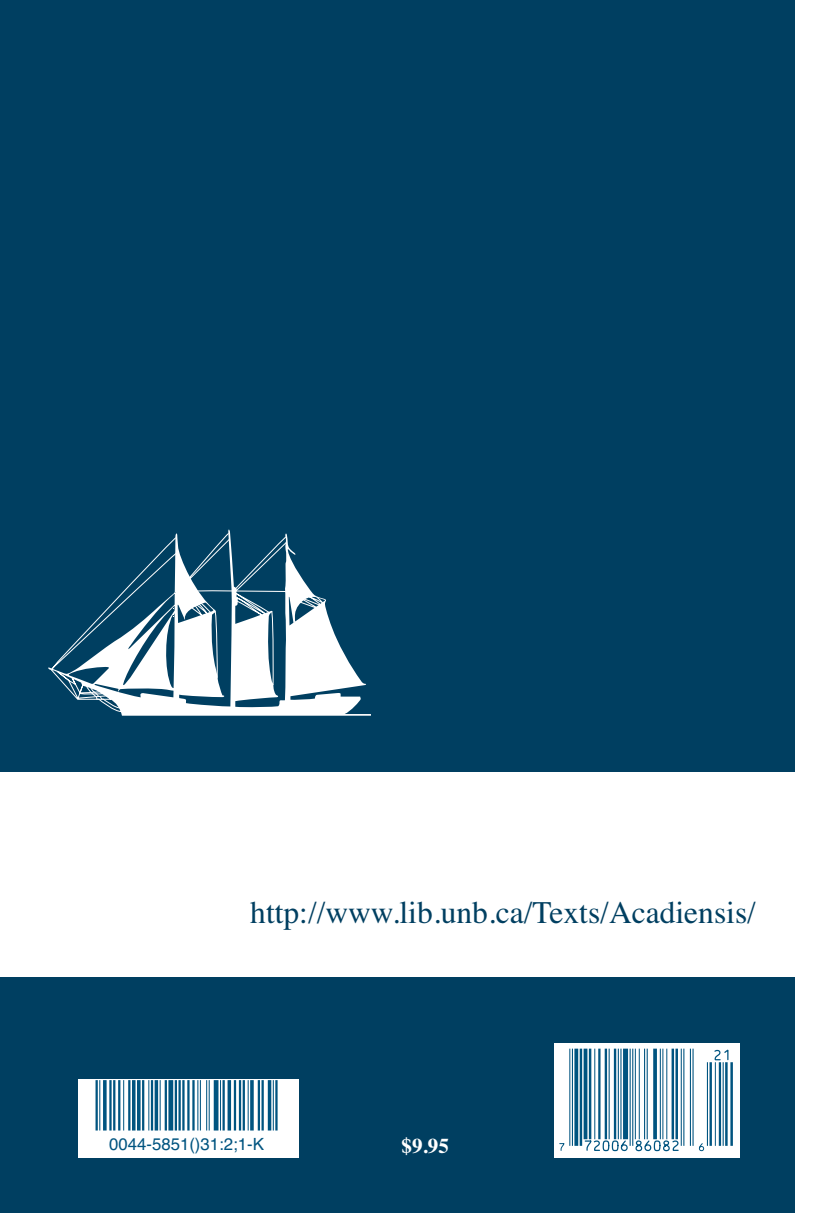
<style>
.page{position:relative;width:819px;height:1213px;background:#003f61}
.page>*{position:absolute;margin:0;border:0;box-sizing:border-box;transform-origin:0 0}
.t1{font:31.5px "Times";color:#003f61}
.t2{font:700 21px "Times";color:#fff}
.t3{font:16.8px "Helvetica";color:#005480}
</style>
<div class="page">
<svg style="left:48px;top:529px;width:323px;height:187px"></svg>
<div style="left:79px;top:1079px;width:220px;height:79px;background:#fff"></div>
<svg style="left:95px;top:1080px;width:183px;height:51px"></svg>
<hr style="left:96px;top:1080px;width:2px;height:50px;background:#005480">
<hr style="left:99px;top:1080px;width:1px;height:50px;background:#005480">
<svg style="left:103px;top:1080px;width:4px;height:50px"></svg>
<hr style="left:118px;top:1080px;width:2px;height:50px;background:#005480">
<hr style="left:113px;top:1080px;width:2px;height:50px;background:#005480">
<hr style="left:109px;top:1080px;width:3px;height:50px;background:#005480">
<hr style="left:123px;top:1080px;width:1px;height:50px;background:#005480">
<hr style="left:128px;top:1080px;width:2px;height:50px;background:#005480">
<svg style="left:132px;top:1080px;width:4px;height:50px"></svg>
<svg style="left:137px;top:1080px;width:4px;height:50px"></svg>
<hr style="left:142px;top:1080px;width:2px;height:50px;background:#005480">
<hr style="left:148px;top:1080px;width:1px;height:50px;background:#005480">
<hr style="left:151px;top:1080px;width:2px;height:50px;background:#005480">
<hr style="left:155px;top:1080px;width:3px;height:50px;background:#005480">
<hr style="left:160px;top:1080px;width:1px;height:50px;background:#005480">
<hr style="left:165px;top:1080px;width:2px;height:50px;background:#005480">
<div style="left:168px;top:1080px;width:5px;height:50px;background:#005480"></div>
<hr style="left:192px;top:1080px;width:3px;height:50px;background:#005480">
<hr style="left:187px;top:1080px;width:3px;height:50px;background:#005480">
<hr style="left:182px;top:1080px;width:3px;height:50px;background:#005480">
<hr style="left:178px;top:1080px;width:3px;height:50px;background:#005480">
<hr style="left:175px;top:1080px;width:2px;height:50px;background:#005480">
<hr style="left:209px;top:1080px;width:1px;height:50px;background:#005480">
<hr style="left:206px;top:1080px;width:1px;height:50px;background:#005480">
<hr style="left:200px;top:1080px;width:1px;height:50px;background:#005480">
<hr style="left:197px;top:1080px;width:1px;height:50px;background:#005480">
<hr style="left:214px;top:1080px;width:4px;height:50px;background:#005480">
<hr style="left:220px;top:1080px;width:1px;height:50px;background:#005480">
<hr style="left:223px;top:1080px;width:2px;height:50px;background:#005480">
<hr style="left:228px;top:1080px;width:3px;height:50px;background:#005480">
<hr style="left:243px;top:1080px;width:2px;height:50px;background:#005480">
<hr style="left:239px;top:1080px;width:2px;height:50px;background:#005480">
<hr style="left:234px;top:1080px;width:2px;height:50px;background:#005480">
<hr style="left:248px;top:1080px;width:1px;height:50px;background:#005480">
<svg style="left:250px;top:1080px;width:4px;height:50px"></svg>
<hr style="left:262px;top:1080px;width:2px;height:50px;background:#005480">
<hr style="left:258px;top:1080px;width:2px;height:50px;background:#005480">
<hr style="left:268px;top:1080px;width:3px;height:50px;background:#005480">
<hr style="left:273px;top:1080px;width:1px;height:50px;background:#005480">
<hr style="left:275px;top:1080px;width:3px;height:50px;background:#005480">
<div style="left:555px;top:1043px;width:185px;height:115px;background:#fff"></div>
<svg style="left:570px;top:1048px;width:153px;height:104px"></svg>
<hr style="left:569px;top:1048px;width:1px;height:98px;background:#005480">
<hr style="left:572px;top:1048px;width:1px;height:98px;background:#005480">
<svg style="left:574px;top:1048px;width:4px;height:98px"></svg>
<hr style="left:580px;top:1048px;width:2px;height:98px;background:#005480">
<hr style="left:584px;top:1048px;width:3px;height:91px;background:#005480">
<hr style="left:589px;top:1048px;width:2px;height:91px;background:#005480">
<hr style="left:594px;top:1048px;width:1px;height:91px;background:#005480">
<hr style="left:598px;top:1048px;width:3px;height:91px;background:#005480">
<hr style="left:605px;top:1048px;width:2px;height:91px;background:#005480">
<hr style="left:609px;top:1048px;width:1px;height:91px;background:#005480">
<hr style="left:614px;top:1048px;width:2px;height:91px;background:#005480">
<hr style="left:620px;top:1048px;width:2px;height:91px;background:#005480">
<hr style="left:618px;top:1048px;width:1px;height:91px;background:#005480">
<div style="left:623px;top:1048px;width:5px;height:91px;background:#005480"></div>
<hr style="left:632px;top:1048px;width:1px;height:98px;background:#005480">
<hr style="left:630px;top:1048px;width:1px;height:98px;background:#005480">
<hr style="left:639px;top:1048px;width:1px;height:91px;background:#005480">
<hr style="left:635px;top:1048px;width:1px;height:91px;background:#005480">
<hr style="left:647px;top:1048px;width:1px;height:91px;background:#005480">
<hr style="left:644px;top:1048px;width:1px;height:91px;background:#005480">
<svg style="left:653px;top:1048px;width:4px;height:91px"></svg>
<hr style="left:660px;top:1048px;width:1px;height:91px;background:#005480">
<hr style="left:666px;top:1048px;width:1px;height:91px;background:#005480">
<hr style="left:662px;top:1048px;width:1px;height:91px;background:#005480">
<hr style="left:675px;top:1048px;width:3px;height:91px;background:#005480">
<hr style="left:672px;top:1048px;width:2px;height:91px;background:#005480">
<hr style="left:681px;top:1048px;width:1px;height:98px;background:#005480">
<hr style="left:707px;top:1062px;width:1px;height:84px;background:#005480">
<hr style="left:693px;top:1048px;width:1px;height:98px;background:#005480">
<hr style="left:690px;top:1048px;width:1px;height:98px;background:#005480">
<hr style="left:683px;top:1048px;width:1px;height:98px;background:#005480">
<hr style="left:710px;top:1062px;width:2px;height:84px;background:#005480">
<hr style="left:715px;top:1062px;width:1px;height:84px;background:#005480">
<hr style="left:719px;top:1062px;width:2px;height:84px;background:#005480">
<hr style="left:723px;top:1062px;width:1px;height:84px;background:#005480">
<hr style="left:730px;top:1062px;width:3px;height:84px;background:#005480">
<hr style="left:725px;top:1062px;width:3px;height:84px;background:#005480">
<svg style="left:559px;top:1143px;width:6px;height:8px"></svg>
<svg style="left:584px;top:1139px;width:95px;height:13px"></svg>
<svg style="left:698px;top:1142px;width:7px;height:9px"></svg>
<svg style="left:713px;top:1048px;width:16px;height:13px"></svg>
<div style="left:0;top:772px;width:819px;height:204px;background:#fff"></div>
<div style="left:795px;top:0;width:24px;height:1213px;background:#fff"></div>
<p class="t1" style="left:250px;top:893px;width:507px">http://www.lib.unb.ca/Texts/Acadiensis/</p>
<p class="t3" style="left:109px;top:1130px;width:157px">0044-5851()31 2;1-K</p>
<p class="t2" style="left:402px;top:1134px;width:49px">$9.95</p>
</div>
